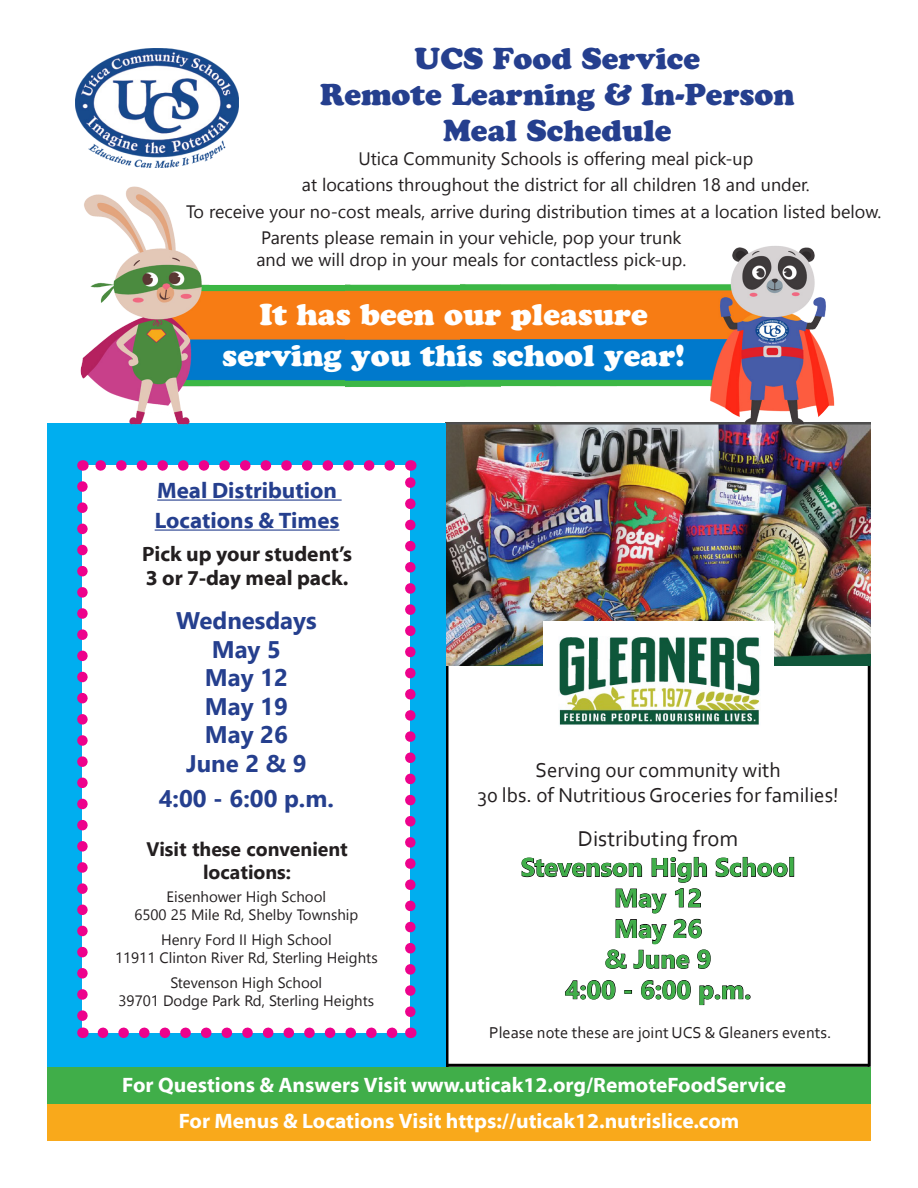
<style>
.page{position:relative;width:918px;height:1188px;background:#fff}
.page>*{position:absolute;margin:0;border:0;box-sizing:border-box;transform-origin:0 0}
.t1{font:30px/36px "Cooper Black Std";color:#253f8e;text-align:center}
.t2{font:30px/40.5px "Cooper Black Std";color:#fff;text-align:center}
.t3{font:700 25.5px/30.6px "Nirmala UI";color:#40ae49;text-align:center}
.t4{font:700 24px/28.5px "Nirmala UI";color:#253f8e}
.t5{font:700 22.5px/30px "Myriad Web Pro";color:#253f8e}
.t6{font:22.5px "Corbel";color:#231f20}
.t7{font:700 21px "Myriad Web Pro";color:#fff}
.t8{font:21px/25.2px "Corbel";color:#231f20;text-align:center}
.t9{font:700 21px/24px "Myriad Web Pro";color:#231f20}
.t10{font:700 19.5px/22.5px "Nirmala UI";color:#231f20;text-align:center}
.t11{font:18px/25.2px "Nirmala UI";color:#231f20;text-align:center}
.t12{font:16.5px "Corbel";color:#231f20}
.t13{font:15px/18px "Nirmala UI";color:#231f20;text-align:center}
</style>
<div class="page">
<hr style="left:868px;top:664px;width:3px;height:403px;background:#000">
<hr style="left:446px;top:664px;width:2px;height:418px;background:#000">
<img style="left:446px;top:423px;width:425px;height:243px">
<div style="left:47px;top:423px;width:399px;height:644px;background:#00aeef"></div>
<div style="left:47px;top:1067px;width:824px;height:37px;background:#40ae49"></div>
<div style="left:47px;top:1104px;width:824px;height:37px;background:#f9a91b"></div>
<img style="left:75px;top:48px;width:164px;height:120px">
<div style="left:82px;top:465px;width:328px;height:568px;background:#fff"></div>
<svg style="left:77px;top:486px;width:11px;height:535px"></svg>
<svg style="left:103px;top:1028px;width:295px;height:10px"></svg>
<svg style="left:95px;top:460px;width:295px;height:11px"></svg>
<svg style="left:405px;top:460px;width:11px;height:552px"></svg>
<img style="left:543px;top:622px;width:230px;height:103px">
<div style="left:789px;top:857px;width:5px;height:20px;border:1px solid #000"></div>
<svg style="left:521px;top:856px;width:267px;height:113px"></svg>
<svg style="left:565px;top:980px;width:51px;height:20px"></svg>
<svg style="left:624px;top:990px;width:8px;height:4px"></svg>
<svg style="left:641px;top:980px;width:50px;height:20px"></svg>
<svg style="left:699px;top:985px;width:52px;height:20px"></svg>
<hr style="left:447px;top:1064px;width:422px;height:3px;background:#000">
<hr style="left:157px;top:500px;width:185px;height:1px;background:#253f8e">
<hr style="left:155px;top:530px;width:185px;height:1px;background:#253f8e">
<img style="left:616px;top:246px;width:218px;height:184px">
<img style="left:80px;top:186px;width:421px;height:245px">
<img style="left:460px;top:186px;width:156px;height:244px">
<p class="t1" style="left:414px;top:40px;width:287px">UCS Food Service</p>
<p class="t1" style="left:320px;top:76px;width:476px">Remote Learning &amp; In-Person<br>Meal Schedule</p>
<p class="t11" style="left:302px;top:145px;width:510px">Utica Community Schools is offering meal pick-up<br>at locations throughout the district for all children 18 and under.</p>
<p class="t11" style="left:186px;top:198px;width:697px">To receive your no-cost meals, arrive during distribution times at a location listed below.</p>
<p class="t11" style="left:256px;top:226px;width:431px;line-height:21.6px;text-align:left">Parents please remain in your vehicle, pop your trunk and we will drop in your meals for contactless pick-up.</p>
<p class="t2" style="left:222px;top:295px;width:464px">It has been our pleasure serving you this school year!</p>
<p class="t5" style="left:155px;top:476px;width:186px">Meal Distribution<br>Locations &amp; Times</p>
<p class="t9" style="left:142px;top:542px;width:212px">Pick up your student’s<br>3 or 7-day meal pack.</p>
<p class="t4" style="left:176px;top:605px;width:142px">Wednesdays</p>
<p class="t4" style="left:205px;top:633px;width:85px">May 5<br>May 12<br>May 19</p>
<p class="t4" style="left:205px;top:719px;width:85px">May 26</p>
<p class="t4" style="left:186px;top:747px;width:122px">June 2 &amp; 9</p>
<p class="t4" style="left:159px;top:782px;width:177px">4:00 - 6:00 p.m.</p>
<p class="t10" style="left:146px;top:836px;width:203px">Visit these convenient locations:</p>
<p class="t13" style="left:134px;top:887px;width:226px">Eisenhower High School<br>6500 25 Mile Rd, Shelby Township</p>
<p class="t13" style="left:161px;top:930px;width:172px">Henry Ford II High School</p>
<p class="t13" style="left:115px;top:948px;width:264px">11911 Clinton River Rd, Sterling Heights</p>
<p class="t13" style="left:119px;top:972px;width:257px">Stevenson High School<br>39701 Dodge Park Rd, Sterling Heights</p>
<p class="t8" style="left:477px;top:757px;width:363px">Serving our community with<br>30 lbs. of Nutritious Groceries for families!</p>
<p class="t6" style="left:578px;top:824px;width:162px">Distributing from</p>
<p class="t3" style="left:521px;top:850px;width:276px">Stevenson High School<br>May 12</p>
<p class="t3" style="left:614px;top:911px;width:90px">May 26</p>
<p class="t3" style="left:605px;top:942px;width:108px">&amp; June 9</p>
<p class="t3" style="left:565px;top:972px;width:188px">4:00 - 6:00 p.m.</p>
<p class="t12" style="left:489px;top:1023px;width:344px">Please note these are joint UCS &amp; Gleaners events.</p>
<p class="t7" style="left:122px;top:1074px;width:665px">For Questions &amp; Answers Visit www.uticak12.org/RemoteFoodService</p>
<p class="t7" style="left:179px;top:1110px;width:562px">For Menus &amp; Locations Visit https://uticak12.nutrislice.com</p>
</div>
